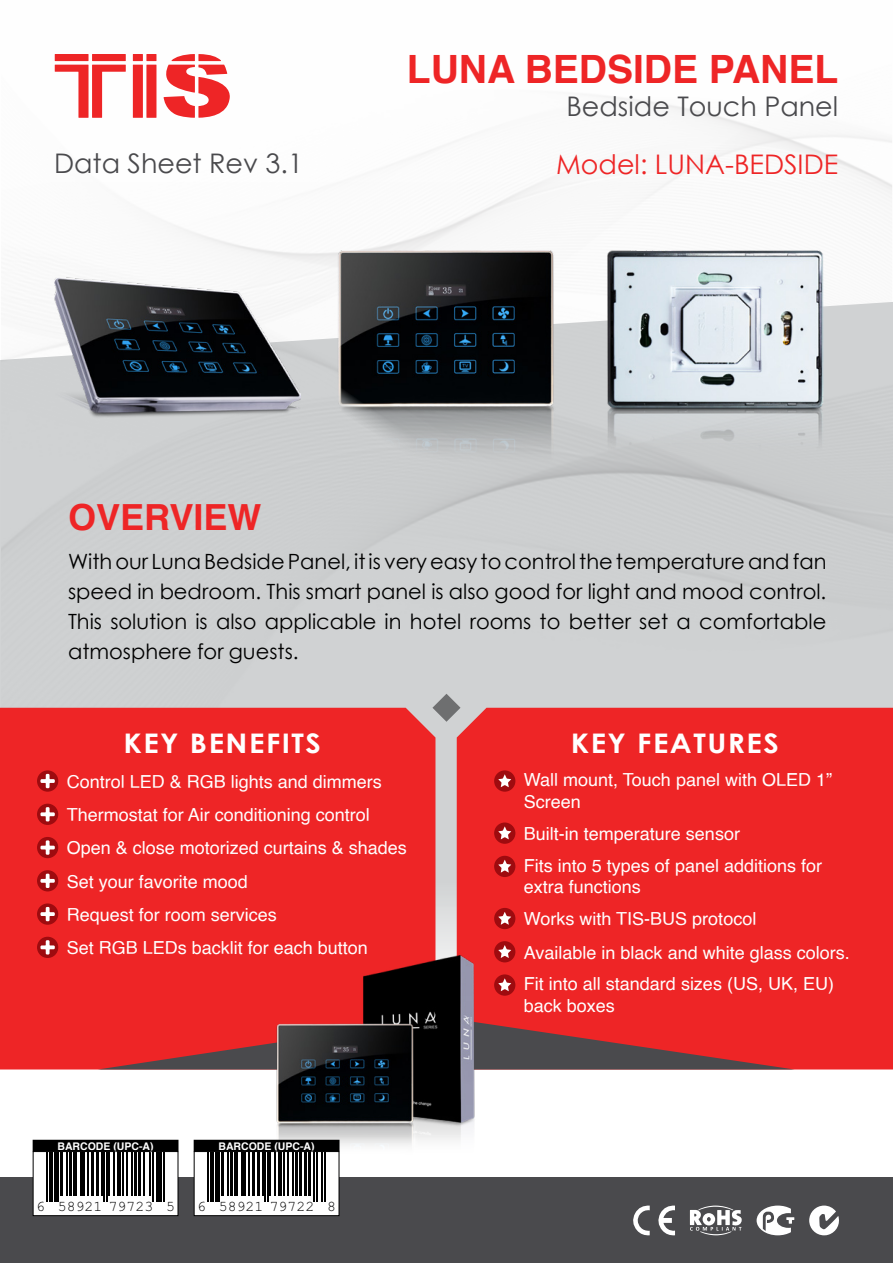
<style>
.page{position:relative;width:893px;height:1263px;background:#fff}
.page>*{position:absolute;margin:0;border:0;box-sizing:border-box;transform-origin:0 0}
.t1{font:700 39px "Helvetica";color:#ee2526}
.t2{font:700 36px "Helvetica";color:#ee2526}
.t3{font:27px "Century Gothic";color:#4a4a4d}
.t4{font:700 27px "Century Gothic";letter-spacing:.05em;color:#fff;scale:1.1 1}
.t5{font:27px "Century Gothic";color:#ee2526}
.t6{font:21px/30px "Century Gothic";color:#000;text-align:justify}
.t7{font:18px/33.3px "Helvetica";color:#fff}
.t8{font:14.85px "Roboto";color:#000}
.t9{font:700 10.5px "Helvetica";color:#fff}
</style>
<div class="page">
<div style="left:0;top:708px;width:435px;height:361px;background:#ee2526"></div>
<svg style="left:37px;top:770px;width:21px;height:22px"></svg>
<svg style="left:40px;top:774px;width:15px;height:14px"></svg>
<div style="left:37px;top:804px;width:21px;height:21px;background:#9e0b0f;border-radius:50%"></div>
<svg style="left:40px;top:807px;width:15px;height:14px"></svg>
<div style="left:37px;top:837px;width:21px;height:21px;background:#9e0b0f;border-radius:50%"></div>
<svg style="left:40px;top:840px;width:15px;height:15px"></svg>
<div style="left:37px;top:870px;width:21px;height:21px;background:#9e0b0f;border-radius:50%"></div>
<svg style="left:40px;top:874px;width:15px;height:14px"></svg>
<svg style="left:37px;top:903px;width:21px;height:22px"></svg>
<svg style="left:40px;top:907px;width:15px;height:14px"></svg>
<div style="left:37px;top:937px;width:21px;height:21px;background:#9e0b0f;border-radius:50%"></div>
<svg style="left:40px;top:940px;width:15px;height:14px"></svg>
<div style="left:457px;top:708px;width:436px;height:361px;background:#ee2526"></div>
<svg style="left:476px;top:1019px;width:318px;height:50px;background:#a13638"></svg>
<svg style="left:98px;top:1019px;width:178px;height:50px;background:#c32e30"></svg>
<img style="left:276px;top:955px;width:200px;height:206px">
<div style="left:494px;top:770px;width:21px;height:22px;background:#9e0b0f;border-radius:50%"></div>
<svg style="left:498px;top:774px;width:13px;height:13px"></svg>
<div style="left:494px;top:822px;width:21px;height:22px;background:#9e0b0f;border-radius:50%"></div>
<svg style="left:498px;top:826px;width:13px;height:13px"></svg>
<div style="left:494px;top:856px;width:21px;height:21px;background:#9e0b0f;border-radius:50%"></div>
<svg style="left:498px;top:860px;width:13px;height:12px"></svg>
<div style="left:494px;top:908px;width:21px;height:21px;background:#9e0b0f;border-radius:50%"></div>
<svg style="left:498px;top:912px;width:13px;height:13px"></svg>
<div style="left:494px;top:941px;width:21px;height:21px;background:#9e0b0f;border-radius:50%"></div>
<svg style="left:498px;top:945px;width:13px;height:13px"></svg>
<div style="left:494px;top:974px;width:21px;height:22px;background:#9e0b0f;border-radius:50%"></div>
<svg style="left:498px;top:978px;width:13px;height:13px"></svg>
<div style="left:0;top:1178px;width:893px;height:85px;background:#4a4a4d"></div>
<svg style="left:690px;top:1205px;width:52px;height:30px"></svg>
<svg style="left:757px;top:1205px;width:37px;height:30px"></svg>
<svg style="left:809px;top:1205px;width:30px;height:30px"></svg>
<svg style="left:633px;top:1205px;width:42px;height:31px"></svg>
<svg style="left:37px;top:1153px;width:138px;height:61px;fill:#fff"></svg>
<hr style="left:47px;top:1152px;width:1px;height:43px;background:#000">
<hr style="left:49px;top:1152px;width:1px;height:43px;background:#000">
<hr style="left:52px;top:1152px;width:1px;height:43px;background:#000">
<div style="left:54px;top:1152px;width:5px;height:43px;background:#000"></div>
<hr style="left:60px;top:1152px;width:3px;height:43px;background:#000">
<hr style="left:67px;top:1152px;width:1px;height:43px;background:#000">
<hr style="left:69px;top:1152px;width:2px;height:43px;background:#000">
<hr style="left:73px;top:1152px;width:3px;height:43px;background:#000">
<hr style="left:80px;top:1152px;width:1px;height:43px;background:#000">
<hr style="left:83px;top:1152px;width:2px;height:43px;background:#000">
<hr style="left:88px;top:1152px;width:1px;height:43px;background:#000">
<hr style="left:91px;top:1152px;width:3px;height:43px;background:#000">
<hr style="left:96px;top:1152px;width:3px;height:43px;background:#000">
<hr style="left:101px;top:1152px;width:1px;height:43px;background:#000">
<hr style="left:104px;top:1152px;width:1px;height:43px;background:#000">
<hr style="left:106px;top:1152px;width:1px;height:43px;background:#000">
<hr style="left:109px;top:1152px;width:1px;height:43px;background:#000">
<hr style="left:114px;top:1152px;width:1px;height:43px;background:#000">
<hr style="left:117px;top:1152px;width:4px;height:43px;background:#000">
<hr style="left:122px;top:1152px;width:2px;height:43px;background:#000">
<hr style="left:126px;top:1152px;width:1px;height:43px;background:#000">
<hr style="left:131px;top:1152px;width:1px;height:43px;background:#000">
<hr style="left:135px;top:1152px;width:2px;height:43px;background:#000">
<hr style="left:138px;top:1152px;width:3px;height:43px;background:#000">
<hr style="left:143px;top:1152px;width:2px;height:43px;background:#000">
<hr style="left:150px;top:1152px;width:1px;height:43px;background:#000">
<hr style="left:152px;top:1152px;width:1px;height:43px;background:#000">
<hr style="left:156px;top:1152px;width:3px;height:43px;background:#000">
<hr style="left:161px;top:1152px;width:1px;height:43px;background:#000">
<hr style="left:163px;top:1152px;width:1px;height:43px;background:#000">
<svg style="left:47px;top:1195px;width:12px;height:7px"></svg>
<svg style="left:104px;top:1195px;width:3px;height:7px"></svg>
<svg style="left:152px;top:1195px;width:12px;height:7px"></svg>
<div style="left:33px;top:1151px;width:145px;height:65px;border:1px solid #000"></div>
<svg style="left:198px;top:1153px;width:138px;height:61px;fill:#fff"></svg>
<hr style="left:208px;top:1152px;width:1px;height:43px;background:#000">
<hr style="left:210px;top:1152px;width:1px;height:43px;background:#000">
<hr style="left:213px;top:1152px;width:1px;height:43px;background:#000">
<div style="left:215px;top:1152px;width:5px;height:43px;background:#000"></div>
<hr style="left:221px;top:1152px;width:3px;height:43px;background:#000">
<hr style="left:228px;top:1152px;width:1px;height:43px;background:#000">
<hr style="left:230px;top:1152px;width:3px;height:43px;background:#000">
<hr style="left:234px;top:1152px;width:3px;height:43px;background:#000">
<hr style="left:241px;top:1152px;width:1px;height:43px;background:#000">
<hr style="left:244px;top:1152px;width:2px;height:43px;background:#000">
<hr style="left:249px;top:1152px;width:1px;height:43px;background:#000">
<hr style="left:252px;top:1152px;width:3px;height:43px;background:#000">
<hr style="left:257px;top:1152px;width:3px;height:43px;background:#000">
<hr style="left:262px;top:1152px;width:1px;height:43px;background:#000">
<hr style="left:265px;top:1152px;width:1px;height:43px;background:#000">
<hr style="left:267px;top:1152px;width:1px;height:43px;background:#000">
<hr style="left:270px;top:1152px;width:1px;height:43px;background:#000">
<hr style="left:275px;top:1152px;width:1px;height:43px;background:#000">
<hr style="left:278px;top:1152px;width:4px;height:43px;background:#000">
<hr style="left:283px;top:1152px;width:2px;height:43px;background:#000">
<hr style="left:287px;top:1152px;width:1px;height:43px;background:#000">
<hr style="left:292px;top:1152px;width:1px;height:43px;background:#000">
<hr style="left:296px;top:1152px;width:2px;height:43px;background:#000">
<hr style="left:299px;top:1152px;width:3px;height:43px;background:#000">
<hr style="left:304px;top:1152px;width:3px;height:43px;background:#000">
<hr style="left:308px;top:1152px;width:3px;height:43px;background:#000">
<hr style="left:313px;top:1152px;width:1px;height:43px;background:#000">
<hr style="left:317px;top:1152px;width:1px;height:43px;background:#000">
<hr style="left:322px;top:1152px;width:1px;height:43px;background:#000">
<hr style="left:324px;top:1152px;width:1px;height:43px;background:#000">
<svg style="left:208px;top:1195px;width:12px;height:7px"></svg>
<svg style="left:265px;top:1195px;width:3px;height:7px"></svg>
<svg style="left:313px;top:1195px;width:12px;height:7px"></svg>
<div style="left:194px;top:1151px;width:145px;height:65px;border:1px solid #000"></div>
<div style="left:33px;top:1140px;width:145px;height:11px;background:#000"></div>
<div style="left:194px;top:1140px;width:145px;height:11px;background:#000"></div>
<img style="left:607px;top:251px;width:217px;height:199px">
<img style="left:54px;top:278px;width:247px;height:140px">
<img style="left:338px;top:251px;width:217px;height:211px">
<div style="left:133px;top:65px;width:10px;height:53px;background:#ee2526"></div>
<div style="left:146px;top:65px;width:10px;height:53px;background:#ee2526"></div>
<div style="left:133px;top:54px;width:10px;height:7px;background:#ee2526"></div>
<div style="left:146px;top:54px;width:10px;height:7px;background:#ee2526"></div>
<div style="left:55px;top:54px;width:34px;height:7px;background:#ee2526"></div>
<svg style="left:55px;top:65px;width:71px;height:53px"></svg>
<div style="left:92px;top:54px;width:34px;height:7px;background:#ee2526"></div>
<svg style="left:164px;top:54px;width:66px;height:64px"></svg>
<svg style="left:432px;top:694px;width:28px;height:28px"></svg>
<h3 class="t3" style="left:54px;top:145px;width:251px">Data Sheet Rev 3.1</h3>
<h1 class="t1" style="left:407px;top:38px;width:433px">LUNA BEDSIDE PANEL</h1>
<h3 class="t3" style="left:566px;top:87px;width:273px">Bedside Touch Panel</h3>
<h3 class="t5" style="left:556px;top:146px;width:284px">Model: LUNA-BEDSIDE</h3>
<h2 class="t2" style="left:68px;top:488px;width:195px">OVERVIEW</h2>
<p class="t6" style="left:68px;top:546px;width:760px">WithourLunaBedsidePanel isit, veryeasytocontrolthetemperatureandfan speed in bedroom. This smart panel is also good for light and mood control.<br>This solution is also applicable in hotel rooms to better set a comfortable atmosphere for guests.</p>
<h3 class="t4" style="left:123px;top:723px;width:181px">KEY BENEFITS</h3>
<p class="t7" style="left:67px;top:765px;width:342px">Control LED &amp; RGB lights and dimmers Thermostat for Air conditioning control Open &amp; close motorized curtains &amp; shades Set your favorite mood<br>Request for room services<br>Set RGB LEDs backlit for each button</p>
<h3 class="t4" style="left:571px;top:723px;width:191px">KEY FEATURES</h3>
<p class="t7" style="left:524px;top:770px;width:310px;line-height:21.6px">Wall mount, Touch panel with OLED “1<br>Screen</p>
<p class="t7" style="left:524px;top:818px;width:300px;line-height:32px">Built i n- temperature sensor<br>Fits into 5 types of panel additions for</p>
<p class="t7" style="left:524px;top:871px;width:327px;line-height:32.4px">extra functions<br>Works with TIS-BUS protocol<br>Available in black and white glass colors.<br>Fit into all standard sizes (US, UK, EU(</p>
<p class="t7" style="left:524px;top:989px;width:93px">back boxes</p>
<p class="t9" style="left:57px;top:1137px;width:98px">BARCODE (UPC A- )</p>
<p class="t8" style="left:36px;top:1197px;width:10px">6</p>
<p class="t8" style="left:58px;top:1197px;width:97px">58921 79723</p>
<p class="t8" style="left:166px;top:1197px;width:10px">5</p>
<p class="t9" style="left:218px;top:1137px;width:98px">BARCODE (UPC A- (</p>
<p class="t8" style="left:197px;top:1197px;width:10px">6</p>
<p class="t8" style="left:219px;top:1197px;width:97px">58921 79722</p>
<p class="t8" style="left:327px;top:1197px;width:10px">8</p>
</div>
